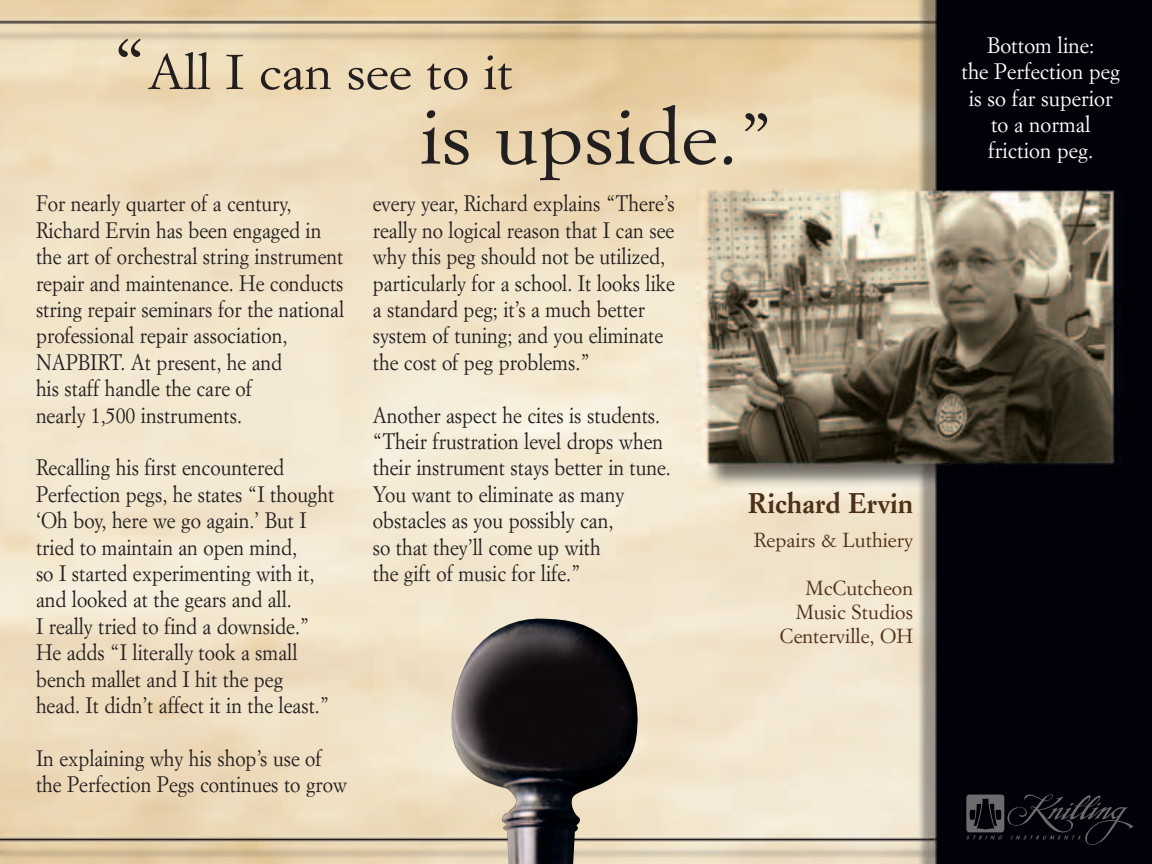
<style>
.page{position:relative;width:1152px;height:864px;background:#fff}
.page>*{position:absolute;margin:0;border:0;box-sizing:border-box;transform-origin:0 0}
.t1{font:76px "Simoncini Garamond";color:#231f20;scale:1.08 1}
.t2{font:48px "Simoncini Garamond";color:#231f20;scale:1.08 1}
.t3{font:700 28px "Simoncini Garamond";color:#4d2e19}
.t4{font:22px/26.4px "Simoncini Garamond";color:#231f20;scale:.9 1}
.t5{font:22px/26.4px "Simoncini Garamond";color:#fff;text-align:center;scale:.95 1}
.t6{font:20px/24px "Simoncini Garamond";color:#4d2e19;text-align:right}
.s1{font-size:69px}
</style>
<div class="page">
<img style="left:0;top:0;width:1152px;height:864px">
<svg style="left:966px;top:794px;width:168px;height:54px;background:#17171e"></svg>
<img style="left:447px;top:618px;width:194px;height:246px">
<h2 class="t2" style="left:112px;top:52px;width:373px"><span class="s1">“</span>All I can see to it</h2>
<h1 class="t1" style="left:420px;top:105px;width:329px">is upside.<span class="s1">”</span></h1>
<p class="t4" style="left:36px;top:192px;width:344px">For nearly quarter of a century, Richard Ervin has been engaged in the art of orchestral string instrument repair and maintenance. He conducts string repair seminars for the national professional repair association, NAPBIRT. At present, he and<br>his staff handle the care of<br>nearly 1,500 instruments.</p>
<p class="t4" style="left:36px;top:456px;width:333px">Recalling his first encountered Perfection pegs, he states “I thought ‘Oh boy, here we go again.’ But I tried to maintain an open mind,<br>so I started experimenting with it, and looked at the gears and all.<br>I really tried to find a downside.” He adds “I literally took a small bench mallet and I hit the peg<br>head. It didn’t affect it in the least.”</p>
<p class="t4" style="left:36px;top:747px;width:347px">In explaining why his shop’s use of the Perfection Pegs continues to grow</p>
<p class="t4" style="left:373px;top:192px;width:337px">every year, Richard explains “There’s really no logical reason that I can see why this peg should not be utilized, particularly for a school. It looks like a standard peg; it’s a much better system of tuning; and you eliminate the cost of peg problems.”</p>
<p class="t4" style="left:373px;top:403px;width:333px">Another aspect he cites is students. “Their frustration level drops when their instrument stays better in tune.<br>You want to eliminate as many obstacles as you possibly can,<br>so that they’ll come up with<br>the gift of music for life.”</p>
<p class="t3" style="left:748px;top:492px;width:167px">Richard Ervin</p>
<p class="t6" style="left:754px;top:529px;width:161px">Repairs &amp; Luthiery</p>
<p class="t6" style="left:780px;top:577px;width:135px">McCutcheon<br>Music Studios<br>Centerville, OH</p>
<p class="t5" style="left:961px;top:34px;width:168px">Bottom line:<br>the Perfection peg is so far superior to a normal friction peg.</p>
</div>
